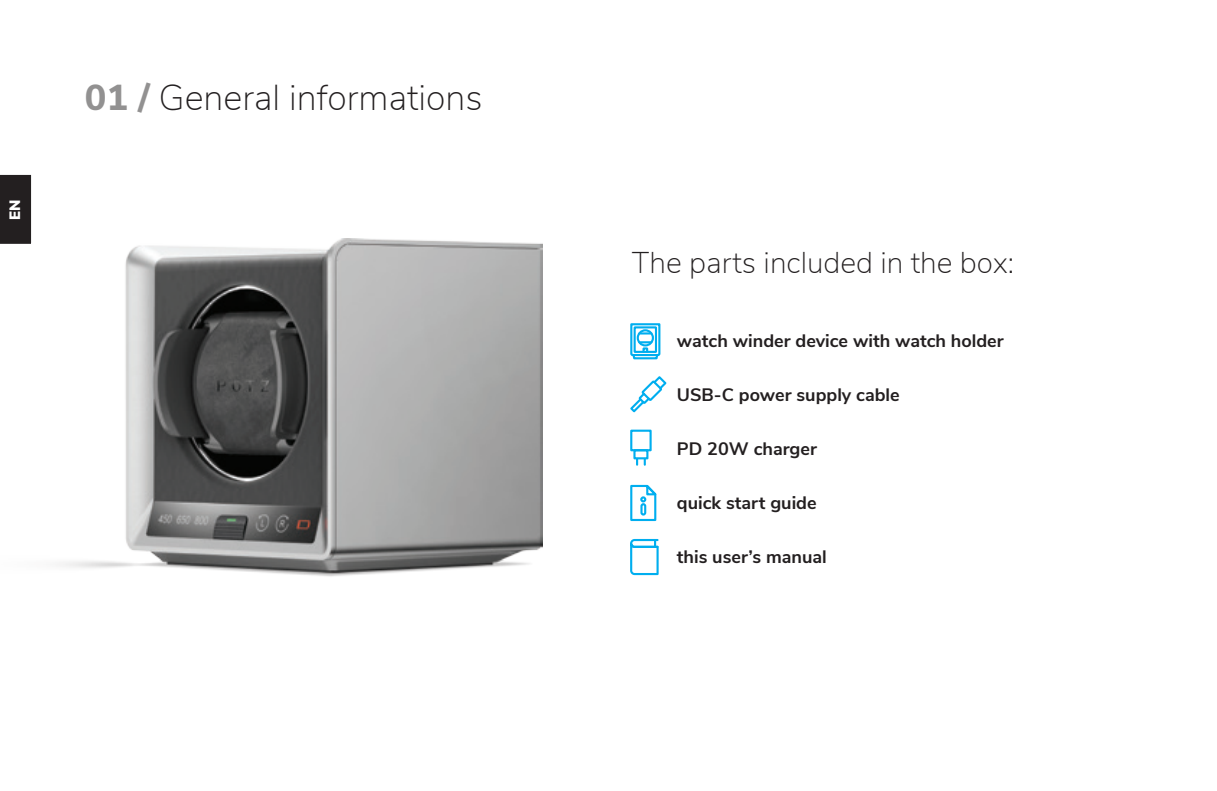
<style>
.page{position:relative;width:1217px;height:791px;background:#fff}
.page>*{position:absolute;margin:0;border:0;box-sizing:border-box;transform-origin:0 0}
.t1{font:200 36px "Nunito Sans";color:#231f20}
.t2{font:200 30px "Nunito Sans";color:#231f20}
.t3{font:700 18px "Nunito Sans";color:#231f20}
.t4{font:900 15px "Nunito Sans";color:#fff}
.s1{font-weight:800;color:#929191}
</style>
<div class="page">
<img style="left:57px;top:238px;width:485px;height:339px">
<svg style="left:630px;top:376px;width:37px;height:37px"></svg>
<div style="left:630px;top:430px;width:21px;height:21px;border:2px solid #00aeef"></div>
<div style="left:633px;top:449px;width:15px;height:10px;border:2px solid #00aeef"></div>
<svg style="left:636px;top:459px;width:9px;height:6px"></svg>
<svg style="left:630px;top:484px;width:29px;height:92px"></svg>
<div style="left:632px;top:354px;width:26px;height:5px;border:2px solid #00aeef"></div>
<svg style="left:630px;top:323px;width:31px;height:34px"></svg>
<div style="left:0;top:174px;width:32px;height:70px;background:#231f20"></div>
<p class="t4" style="left:4px;top:220px;width:22px;rotate:-90deg">EN</p>
<h1 class="t1" style="left:85px;top:71px;width:399px"><span class="s1">01 /</span> General informations</h1>
<h2 class="t2" style="left:631px;top:240px;width:384px">The parts included in the box:</h2>
<p class="t3" style="left:676px;top:327px;width:328px">watch winder device with watch holder</p>
<p class="t3" style="left:676px;top:381px;width:224px">USB-C power supply cable</p>
<p class="t3" style="left:676px;top:435px;width:141px">PD 20W charger</p>
<p class="t3" style="left:676px;top:489px;width:141px">quick start guide</p>
<p class="t3" style="left:676px;top:543px;width:151px">this user’s manual</p>
</div>
